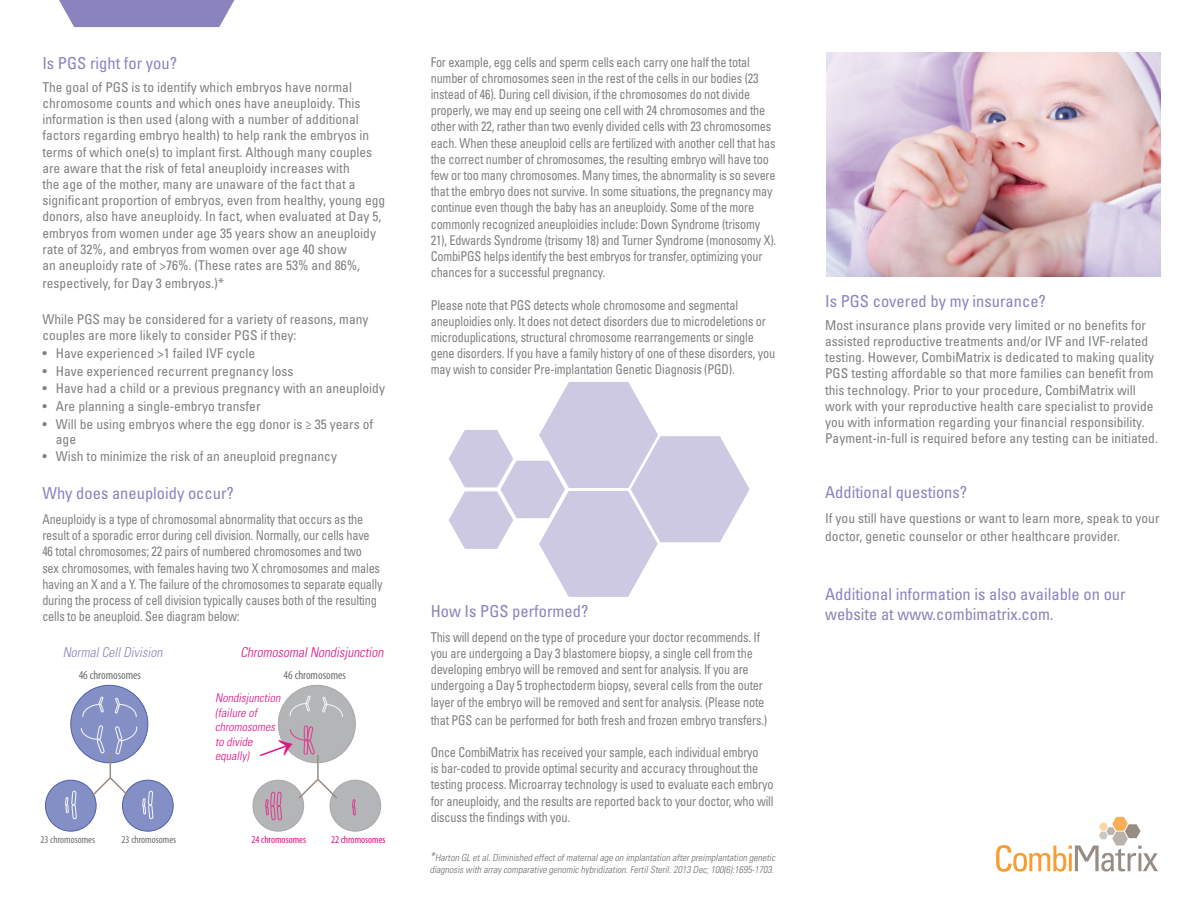
<style>
.page{position:relative;width:1188px;height:918px;background:#fff}
.page>*{position:absolute;margin:0;border:0;box-sizing:border-box;transform-origin:0 0}
.t1{font:condensed 16.5px/19.8px "Univers LT Std";color:#8b83be}
.t2{font:condensed 13.5px/16.2px "Univers LT Std";letter-spacing:-.015em;color:#7e8083;scale:.91 1}
.t3{font:condensed 13.5px/16.2px "Univers LT Std";letter-spacing:-.015em;color:#7e8083}
.t4{font:italic 300 condensed 13.5px "Univers LT Std";color:#e21083}
.t5{font:italic 300 condensed 13.5px "Univers LT Std";color:#8b83be}
.t6{font:italic 300 condensed 12px/14.4px "Univers LT Std";color:#e21083}
.t7{font:condensed 12px "Myriad Pro";color:#6c6d70}
.t8{font:condensed 10.5px "Myriad Pro";color:#6c6d70}
.t9{font:condensed 10.5px "Myriad Pro";color:#e21083}
.t10{font:italic 300 condensed 9.75px/11.7px "Univers LT Std";color:#6c6d70}
.s1{font-size:12px}
</style>
<div class="page">
<svg style="left:59px;top:0;width:176px;height:28px;background:#9891c5"></svg>
<svg style="left:996px;top:817px;width:162px;height:55px"></svg>
<svg style="left:448px;top:382px;width:302px;height:215px"></svg>
<img style="left:826px;top:52px;width:335px;height:224px">
<div style="left:71px;top:685px;width:77px;height:78px;background:#8490c5;border-radius:50%"></div>
<svg style="left:45px;top:780px;width:51px;height:51px"></svg>
<div style="left:45px;top:780px;width:51px;height:51px;border:1px solid #5060ac;border-radius:50%"></div>
<div style="left:122px;top:780px;width:51px;height:51px;background:#8490c5;border-radius:50%"></div>
<div style="left:122px;top:780px;width:51px;height:51px;border:1px solid #5060ac;border-radius:50%"></div>
<svg style="left:82px;top:696px;width:22px;height:21px"></svg>
<svg style="left:114px;top:697px;width:23px;height:20px"></svg>
<div style="left:278px;top:685px;width:77px;height:78px;background:#b3b5b7;border-radius:50%"></div>
<div style="left:253px;top:780px;width:51px;height:51px;background:#b3b5b7;border-radius:50%"></div>
<div style="left:253px;top:780px;width:51px;height:51px;border:1px solid #a8a9ad;border-radius:50%"></div>
<div style="left:330px;top:780px;width:51px;height:51px;background:#b3b5b7;border-radius:50%"></div>
<div style="left:330px;top:780px;width:51px;height:51px;border:1px solid #a8a9ad;border-radius:50%"></div>
<svg style="left:264px;top:779px;width:18px;height:42px"></svg>
<svg style="left:351px;top:779px;width:5px;height:37px"></svg>
<hr style="left:317px;top:755px;width:2px;height:26px;background:#978c83">
<svg style="left:297px;top:778px;width:42px;height:22px"></svg>
<svg style="left:64px;top:725px;width:90px;height:95px"></svg>
<svg style="left:277px;top:695px;width:66px;height:68px"></svg>
<p class="t1" style="left:42px;top:53px;width:136px">Is PGS right for you?</p>
<p class="t3" style="left:42px;top:79px;width:344px">The goal of PGS is to identify which embryos have normal chromosome counts and which ones have aneuploidy. This information is then used (along with a number of additional factors regarding embryo health) to help rank the embryos in terms of which one(s) to implant first. Although many couples are aware that the risk of fetal aneuploidy increases with<br>the age of the mother, many are unaware of the fact that a significant proportion of embryos, even from healthy, young egg donors, also have aneuploidy. In fact, when evaluated at Day 5, embryos from women under age 35 years show an aneuploidy rate of 32%, and embryos from women over age 40 show<br>an aneuploidy rate of &gt;76%. (These rates are 53% and 86%,</p>
<p class="t3" style="left:42px;top:275px;width:183px">respectively, for Day 3 embryos.)*</p>
<p class="t3" style="left:42px;top:311px;width:328px">While PGS may be considered for a variety of reasons, many couples are more likely to consider PGS if they:</p>
<p class="t3" style="left:42px;top:345px;width:214px">• Have experienced &gt;1 failed IVF cycle</p>
<p class="t3" style="left:42px;top:362px;width:253px">• Have experienced recurrent pregnancy loss</p>
<p class="t3" style="left:42px;top:380px;width:344px">• Have had a child or a previous pregnancy with an aneuploidy</p>
<p class="t3" style="left:42px;top:398px;width:220px">• Are planning a single-embryo transfer</p>
<p class="t3" style="left:56px;top:416px;width:319px;line-height:15px;text-indent:-14px">• Will be using embryos where the egg donor is ≥ 35 years of age</p>
<p class="t3" style="left:42px;top:448px;width:296px">• Wish to minimize the risk of an aneuploid pregnancy</p>
<p class="t1" style="left:42px;top:483px;width:193px">Why does aneuploidy occur?</p>
<p class="t2" style="left:42px;top:511px;width:375px">Aneuploidy is a type of chromosomal abnormality that occurs as the result of a sporadic error during cell division. Normally, our cells have 46 total chromosomes; 22 pairs of numbered chromosomes and two<br>sex chromosomes, with females having two X chromosomes and males having an X and a Y. The failure of the chromosomes to separate equally during the process of cell division typically causes both of the resulting cells to be aneuploid. See diagram below:</p>
<p class="t5" style="left:63px;top:644px;width:104px">NormalCellDivision</p>
<p class="t4" style="left:240px;top:644px;width:148px">ChromosomalNondisjunction</p>
<p class="t7" style="left:79px;top:667px;width:64px">46 chromosomes</p>
<p class="t7" style="left:284px;top:668px;width:64px">46 chromosomes</p>
<p class="t6" style="left:215px;top:691px;width:69px">Nondisjunction (failure of chromosomes to divide equally)</p>
<p class="t8" style="left:41px;top:833px;width:56px">23 chromosomes</p>
<p class="t8" style="left:122px;top:833px;width:56px">23 chromosomes</p>
<p class="t9" style="left:252px;top:833px;width:56px">24 chromosomes</p>
<p class="t9" style="left:331px;top:833px;width:56px">22 chromosomes</p>
<p class="t2" style="left:431px;top:54px;width:381px">For example, egg cells and sperm cells each carry one half the total number of chromosomes seen in the rest of the cells in our bodies (23 instead of 46). During cell division, if the chromosomes do not divide properly, we may end up seeing one cell with 24 chromosomes and the other with 22, rather than two evenly divided cells with 23 chromosomes each. When these aneuploid cells are fertilized with another cell that has the correct number of chromosomes, the resulting embryo will have too few or too many chromosomes. Many times, the abnormality is so severe that the embryo does not survive. In some situations, the pregnancy may continue even though the baby has an aneuploidy. Some of the more commonly recognized aneuploidies include: Down Syndrome (trisomy 21), Edwards Syndrome (trisomy 18) and Turner Syndrome (monosomy X).<br>CombiPGS helps identify the best embryos for transfer, optimizing your chances for a successful pregnancy.</p>
<p class="t2" style="left:431px;top:297px;width:380px">Please note that PGS detects whole chromosome and segmental aneuploidies only. It does not detect disorders due to microdeletions or microduplications, structural chromosome rearrangements or single gene disorders. If you have a family history of one of these disorders, you may wish to consider Pre-implantation Genetic Diagnosis (PGD).</p>
<p class="t1" style="left:431px;top:601px;width:159px">How Is PGS performed?</p>
<p class="t2" style="left:431px;top:629px;width:368px">This will depend on the type of procedure your doctor recommends. If you are undergoing a Day 3 blastomere biopsy, a single cell from the developing embryo will be removed and sent for analysis. If you are undergoing a Day 5 trophectoderm biopsy, several cells from the outer layer of the embryo will be removed and sent for analysis. (Please note</p>
<p class="t2" style="left:431px;top:711px;width:371px">that PGS can be performed for both fresh and frozen embryo transfers.)</p>
<p class="t2" style="left:431px;top:744px;width:378px">Once CombiMatrix has received your sample, each individual embryo<br>is bar-coded to provide optimal security and accuracy throughout the testing process. Microarray technology is used to evaluate each embryo for aneuploidy, and the results are reported back to your doctor, who will discuss the findings with you.</p>
<p class="t10" style="left:430px;top:852px;width:349px"><span class="s1">*</span>Harton GLetal.Diminished effectofmaternalage on implantation afterpreimplantation genetic diagnosiswith arraycomparative genomichybridization.FertilSteril.2013 Dec;100(6):1695-1703.</p>
<p class="t1" style="left:825px;top:291px;width:222px">Is PGS covered by my insurance?</p>
<p class="t3" style="left:825px;top:317px;width:334px">Most insurance plans provide very limited or no benefits for assisted reproductive treatments and/or IVF and IVF-related testing. However, CombiMatrix is dedicated to making quality PGS testing affordable so that more families can benefit from this technology. Prior to your procedure, CombiMatrix will work with your reproductive health care specialist to provide you with information regarding your financial responsibility.<br>Payment-in-full is required before any testing can be initiated.</p>
<p class="t1" style="left:825px;top:482px;width:144px">Additional questions?</p>
<p class="t3" style="left:825px;top:509px;width:336px;line-height:18px">If you still have questions or want to learn more, speak to your doctor, genetic counselor or other healthcare provider.</p>
<p class="t1" style="left:825px;top:584px;width:302px">Additional information is also available on our website at www.combimatrix.com.</p>
</div>
